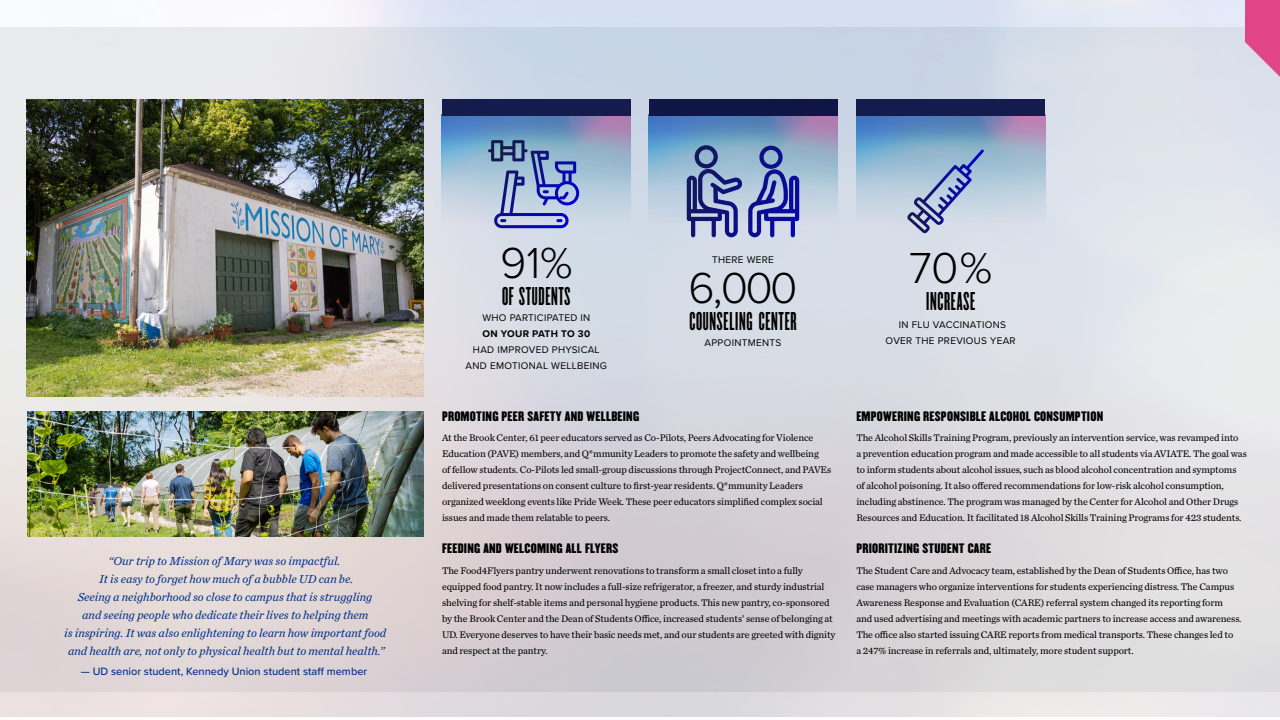
<style>
.page{position:relative;width:1280px;height:720px;background:#fff}
.page>*{position:absolute;margin:0;border:0;box-sizing:border-box;transform-origin:0 0}
.t1{font:300 45px "Proxima Nova";letter-spacing:-.035em;color:#000}
.t2{font:22.5px "Champion Bantamweight";letter-spacing:.03em;color:#000}
.t3{font:italic 12px/18px "Chronicle Text G2";color:#003087;text-align:center}
.Goal_subsection_title{font:12px "Champion Welterweight";letter-spacing:.02em;color:#000}
.t4{font:500 11px "Proxima Nova";color:#003087}
.t5{font:10px/16px "Chronicle Text G2";letter-spacing:-.01em;color:#000}
.t6{font:10px/16px "Proxima Nova";letter-spacing:.03em;color:#000;text-align:center}
.s1{font-weight:700}
</style>
<div class="page">
<img style="left:0;top:0;width:1280px;height:716px">
<img style="left:856px;top:116px;width:189px;height:106px">
<div style="left:856px;top:99px;width:189px;height:17px;background:#141b4d"></div>
<svg style="left:907px;top:150px;width:77px;height:84px;background:#9dafcf"></svg>
<img style="left:442px;top:116px;width:189px;height:106px">
<div style="left:442px;top:99px;width:189px;height:17px;background:#141b4d"></div>
<svg style="left:488px;top:140px;width:92px;height:88px;background:#8497c6"></svg>
<img style="left:649px;top:116px;width:189px;height:106px">
<div style="left:649px;top:99px;width:189px;height:17px;background:#0f1645"></div>
<svg style="left:748px;top:146px;width:51px;height:91px;background:#7180c0"></svg>
<svg style="left:687px;top:145px;width:55px;height:92px;background:#7485b2"></svg>
<img style="left:27px;top:411px;width:397px;height:126px">
<img style="left:26px;top:99px;width:397px;height:298px">
<svg style="left:1245px;top:0;width:35px;height:77px;background:#e0689c"></svg>
<p class="t3" style="left:64px;top:551px;width:324px">“Our trip to Mission of Mary was so impactful.<br>It is easy to forget how much of a bubble UD can be.<br>Seeing a neighborhood so close to campus that is struggling<br>and seeing people who dedicate their lives to helping them<br>is inspiring. It was also enlightening to learn how important food and health are, not only to physical health but to mental health.”</p>
<p class="t4" style="left:81px;top:663px;width:288px">— UD senior student, Kennedy Union student staff member</p>
<p class="t1" style="left:500px;top:229px;width:74px">91%</p>
<p class="t2" style="left:502px;top:279px;width:70px">OF STUDENTS</p>
<p class="t6" style="left:466px;top:309px;width:143px">WHO PARTICIPATED IN<br><span class="s1">ON YOUR PATH TO 30<br></span>HAD IMPROVED PHYSICAL<br>AND EMOTIONAL WELLBEING</p>
<p class="t6" style="left:712px;top:251px;width:63px">THERE WERE</p>
<p class="t1" style="left:688px;top:254px;width:111px">6,000</p>
<p class="t2" style="left:689px;top:304px;width:109px">COUNSELING CENTER</p>
<p class="t6" style="left:705px;top:334px;width:78px">APPOINTMENTS</p>
<p class="Goal_subsection_title" style="left:442px;top:406px;width:199px">PROMOTING PEER SAFETY AND WELLBEING</p>
<p class="t5" style="left:442px;top:429px;width:391px">At the Brook Center, 61 peer educators served as Co-Pilots, Peers Advocating for Violence Education (PAVE) members, and Q*mmunity Leaders to promote the safety and wellbeing<br>of fellow students. Co-Pilots led small-group discussions through ProjectConnect, and PAVEs delivered presentations on consent culture to first-year residents. Q*mmunity Leaders organized weeklong events like Pride Week. These peer educators simplified complex social issues and made them relatable to peers.</p>
<p class="Goal_subsection_title" style="left:442px;top:539px;width:178px">FEEDING AND WELCOMING ALL FLYERS</p>
<p class="t5" style="left:442px;top:562px;width:395px">The Food4Flyers pantry underwent renovations to transform a small closet into a fully equipped food pantry. It now includes a full-size refrigerator, a freezer, and sturdy industrial shelving for shelf-stable items and personal hygiene products. This new pantry, co-sponsored by the Brook Center and the Dean of Students Office, increased students’ sense of belonging at UD. Everyone deserves to have their basic needs met, and our students are greeted with dignity and respect at the pantry.</p>
<p class="t1" style="left:909px;top:234px;width:85px">70%</p>
<p class="t2" style="left:926px;top:284px;width:50px">INCREASE</p>
<p class="t6" style="left:899px;top:316px;width:109px">IN FLU VACCINATIONS</p>
<p class="t6" style="left:886px;top:332px;width:132px">OVER THE PREVIOUS YEAR</p>
<p class="Goal_subsection_title" style="left:856px;top:406px;width:248px">EMPOWERING RESPONSIBLE ALCOHOL CONSUMPTION</p>
<p class="t5" style="left:856px;top:429px;width:392px">The Alcohol Skills Training Program, previously an intervention service, was revamped into<br>a prevention education program and made accessible to all students via AVIATE. The goal was to inform students about alcohol issues, such as blood alcohol concentration and symptoms of alcohol poisoning. It also offered recommendations for low-risk alcohol consumption, including abstinence. The program was managed by the Center for Alcohol and Other Drugs Resources and Education. It facilitated 18 Alcohol Skills Training Programs for 423 students.</p>
<p class="Goal_subsection_title" style="left:856px;top:539px;width:136px">PRIORITIZING STUDENT CARE</p>
<p class="t5" style="left:856px;top:562px;width:387px">The Student Care and Advocacy team, established by the Dean of Students Office, has two case managers who organize interventions for students experiencing distress. The Campus Awareness Response and Evaluation (CARE) referral system changed its reporting form<br>and used advertising and meetings with academic partners to increase access and awareness.<br>The office also started issuing CARE reports from medical transports. These changes led to<br>a 247% increase in referrals and, ultimately, more student support.</p>
</div>
